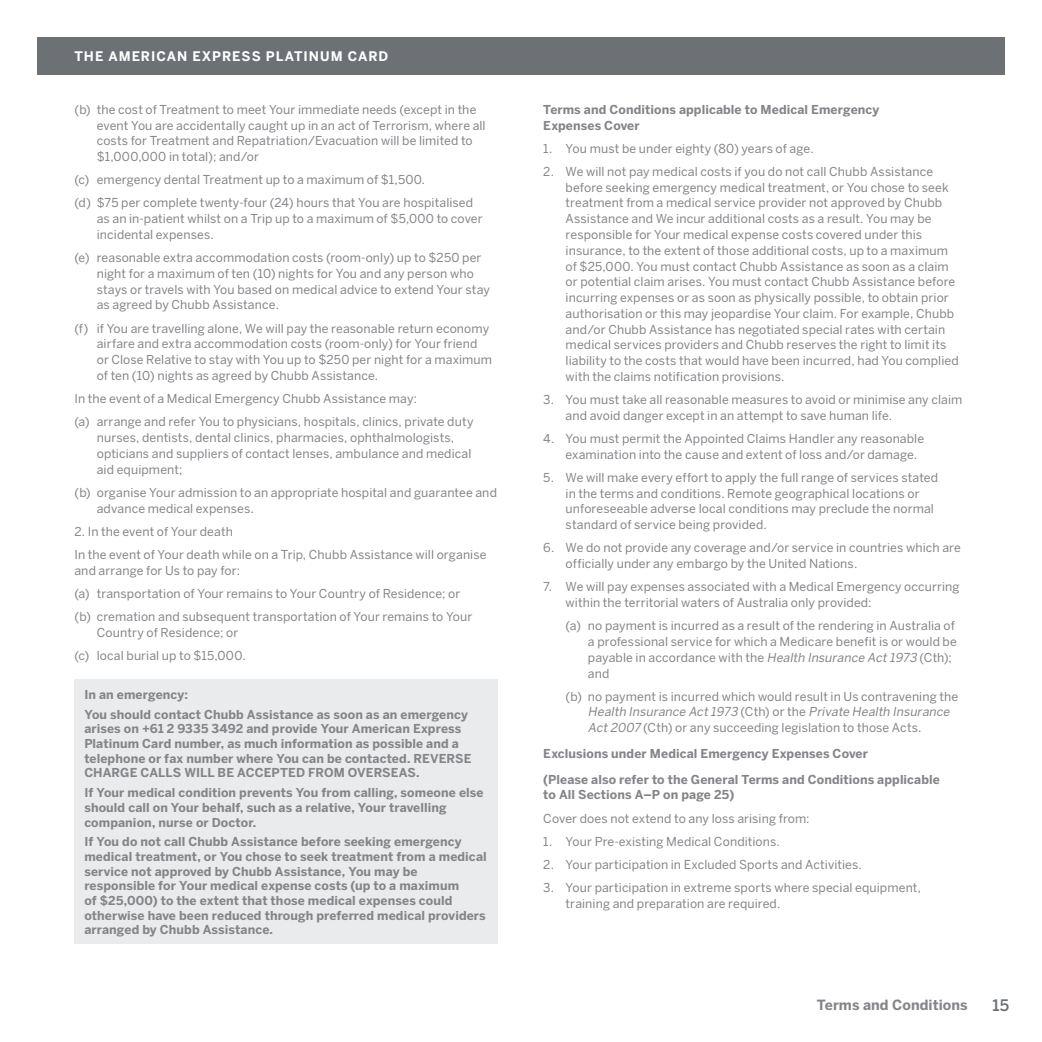
<style>
.page{position:relative;width:1042px;height:1042px;background:#fff}
.page>*{position:absolute;margin:0;border:0;box-sizing:border-box;transform-origin:0 0}
.t1{font:500 15.75px "Benton Sans";color:#6d7075}
.t2{font:700 14px "Benton Sans";letter-spacing:.005em;color:#838589}
.t3{font:700 13.12px "Benton Sans";letter-spacing:.075em;color:#fff}
.t4{font:12.25px/15.8px "Benton Sans";letter-spacing:.01em;color:#838589}
.t5{font:700 12.25px/14.7px "Benton Sans";letter-spacing:.01em;color:#838589}
.s1{font-style:italic}
</style>
<div class="page">
<div style="left:37px;top:37px;width:968px;height:37px;background:#6d7075"></div>
<div style="left:74px;top:679px;width:424px;height:265px;background:#e9ebec"></div>
<p class="t3" style="left:74px;top:51px;width:315px">THE AMERICAN EXPRESS PLATINUM CARD</p>
<p class="t4" style="left:97px;top:103px;width:390px;text-indent:-22px">(b) the cost of Treatment to meet Your immediate needs (except in the event You are accidentally caught up in an act of Terrorism, where all costs for Treatment and Repatriation/Evacuation will be limited to $1,000,000 in total); and/or</p>
<p class="t4" style="left:74px;top:170px;width:400px;line-height:23.3px">(c) emergency dental Treatment up to a maximum of $1,500.<br>(d) $75 per complete twenty-four (24) hours that You are hospitalised</p>
<p class="t4" style="left:97px;top:212px;width:387px">as an in-patient whilst on a Trip up to a maximum of $5,000 to cover incidental expenses.</p>
<p class="t4" style="left:97px;top:251px;width:395px;text-indent:-22px">(e) reasonable extra accommodation costs (room-only) up to $250 per night for a maximum of ten (10) nights for You and any person who stays or travels with You based on medical advice to extend Your stay as agreed by Chubb Assistance.</p>
<p class="t4" style="left:97px;top:322px;width:397px;text-indent:-22px">(f) if You are travelling alone, We will pay the reasonable return economy airfare and extra accommodation costs (room-only) for Your friend or Close Relative to stay with You up to $250 per night for a maximum of ten (10) nights as agreed by Chubb Assistance.</p>
<p class="t4" style="left:74px;top:388px;width:401px;line-height:23.3px">In the event of a Medical Emergency Chubb Assistance may:<br>(a) arrange and refer You to physicians, hospitals, clinics, private duty</p>
<p class="t4" style="left:97px;top:431px;width:376px">nurses, dentists, dental clinics, pharmacies, ophthalmologists, opticians and suppliers of contact lenses, ambulance and medical aid equipment;</p>
<p class="t4" style="left:97px;top:486px;width:402px;text-indent:-22px">(b) organise Your admission to an appropriate hospital and guarantee and advance medical expenses.</p>
<p class="t4" style="left:74px;top:521px;width:413px;line-height:23.3px">2. In the event of Your death<br>In the event of Your death while on a Trip, Chubb Assistance will organise</p>
<p class="t4" style="left:74px;top:560px;width:399px;line-height:23.3px">and arrange for Us to pay for:<br>(a) transportation of Your remains to Your Country of Residence; or (b) cremation and subsequent transportation of Your remains to Your</p>
<p class="t4" style="left:74px;top:622px;width:173px;line-height:23.3px;text-indent:22px">Country of Residence; or (c) local burial up to $15,000.</p>
<p class="t5" style="left:84px;top:686px;width:385px;line-height:19.6px">In an emergency:<br>You should contact Chubb Assistance as soon as an emergency</p>
<p class="t5" style="left:84px;top:723px;width:389px">arises on +61 2 9335 3492 and provide Your American Express Platinum Card number, as much information as possible and a telephone or fax number where You can be contacted. REVERSE CHARGE CALLS WILL BE ACCEPTED FROM OVERSEAS.</p>
<p class="t5" style="left:84px;top:787px;width:401px">If Your medical condition prevents You from calling, someone else should call on Your behalf, such as a relative, Your travelling companion, nurse or Doctor.</p>
<p class="t5" style="left:84px;top:836px;width:404px">If You do not call Chubb Assistance before seeking emergency medical treatment, or You chose to seek treatment from a medical service not approved by Chubb Assistance, You may be responsible for Your medical expense costs (up to a maximum<br>of $25,000) to the extent that those medical expenses could otherwise have been reduced through preferred medical providers arranged by Chubb Assistance.</p>
<p class="t5" style="left:543px;top:103px;width:337px;line-height:15.8px">Terms and Conditions applicable to Medical Emergency<br>Expenses Cover</p>
<p class="t4" style="left:543px;top:142px;width:272px">1. You must be under eighty (80) years of age.</p>
<p class="t4" style="left:566px;top:165px;width:394px;text-indent:-22px">2. We will not pay medical costs if you do not call Chubb Assistance before seeking emergency medical treatment, or You chose to seek treatment from a medical service provider not approved by Chubb Assistance and We incur additional costs as a result. You may be responsible for Your medical expense costs covered under this insurance, to the extent of those additional costs, up to a maximum of $25,000. You must contact Chubb Assistance as soon as a claim or potential claim arises. You must contact Chubb Assistance before incurring expenses or as soon as physically possible, to obtain prior authorisation or this may jeopardise Your claim. For example, Chubb and/or Chubb Assistance has negotiated special rates with certain medical services providers and Chubb reserves the right to limit its liability to the costs that would have been incurred, had You complied with the claims notification provisions.</p>
<p class="t4" style="left:566px;top:393px;width:398px;text-indent:-22px">3. You must take all reasonable measures to avoid or minimise any claim and avoid danger except in an attempt to save human life.</p>
<p class="t4" style="left:566px;top:432px;width:360px;text-indent:-22px">4. You must permit the Appointed Claims Handler any reasonable examination into the cause and extent of loss and/or damage.</p>
<p class="t4" style="left:566px;top:471px;width:374px;text-indent:-22px">5. We will make every effort to apply the full range of services stated in the terms and conditions. Remote geographical locations or unforeseeable adverse local conditions may preclude the normal standard of service being provided.</p>
<p class="t4" style="left:566px;top:541px;width:397px;text-indent:-22px">6. We do not provide any coverage and/or service in countries which are officially under any embargo by the United Nations.</p>
<p class="t4" style="left:566px;top:580px;width:395px;text-indent:-22px">7. We will pay expenses associated with a Medical Emergency occurring within the territorial waters of Australia only provided:</p>
<p class="t4" style="left:588px;top:619px;width:370px;text-indent:-22px">(a) no payment is incurred as a result of the rendering in Australia of a professional service for which a Medicare benefit is or would be payable in accordance with the <span class="s1">Health Insurance Act 1973</span> (Cth); and</p>
<p class="t4" style="left:588px;top:690px;width:372px;text-indent:-22px">(b) no payment is incurred which would result in Us contravening the<br><span class="s1">Health Insurance Act 1973</span> (C t h) o r t h e <span class="s1">Private Health Insurance<br>Act 2007</span> (Cth) or any succeeding legislation to those Acts.</p>
<p class="t5" style="left:543px;top:742px;width:398px;line-height:25.7px">Exclusions under Medical Emergency Expenses Cover<br>(Please also refer to the General Terms and Conditions applicable</p>
<p class="t5" style="left:543px;top:789px;width:192px">to All Sections A–P on page 25)</p>
<p class="t4" style="left:543px;top:811px;width:268px">Cover does not extend to any loss arising from:</p>
<p class="t4" style="left:543px;top:835px;width:238px">1. Your Pre-existing Medical Conditions.</p>
<p class="t4" style="left:543px;top:858px;width:320px">2. Your participation in Excluded Sports and Activities.</p>
<p class="t4" style="left:566px;top:881px;width:357px;text-indent:-22px">3. Your participation in extreme sports where special equipment, training and preparation are required.</p>
<p class="t2" style="left:817px;top:1000px;width:152px">Terms and Conditions</p>
<p class="t1" style="left:992px;top:997px;width:19px">15</p>
</div>
